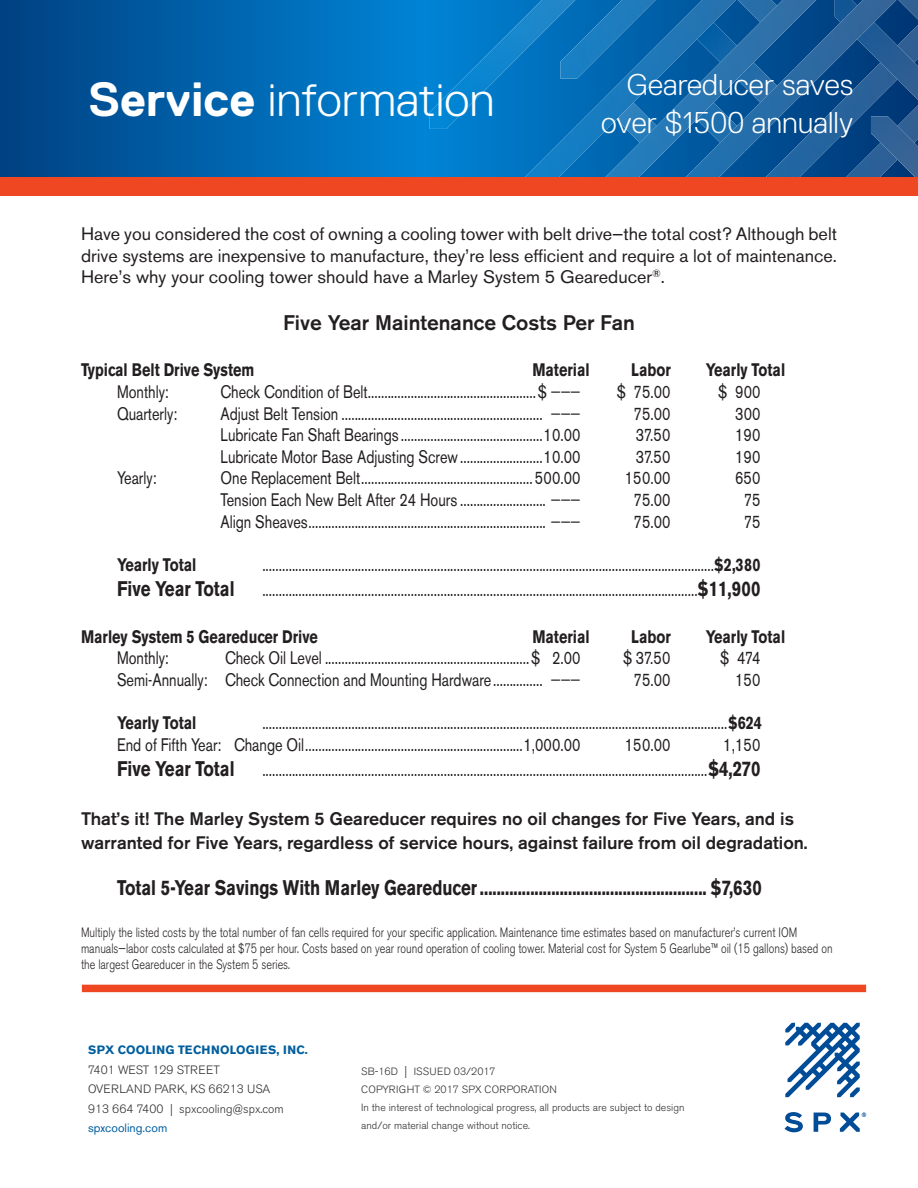
<style>
.page{position:relative;width:918px;height:1188px;background:#fff}
.page>*{position:absolute;margin:0;border:0;box-sizing:border-box;transform-origin:0 0}
.t1{font:300 48px "Replica Std";color:#fff}
.Front_Cover_Page_Hea{font:300 30px/37.5px "Replica Std";letter-spacing:.005em;color:#fff;text-align:right}
.t2{font:700 21px "Akzidenz Grotesk BE";color:#231f20;scale:.8 1}
.t3{font:500 21px "Akzidenz Grotesk BE";color:#231f20}
.t4{font:18px "Akzidenz Grotesk BE";color:#231f20;scale:.8 1}
.t5{font:18px/21.6px "Akzidenz Grotesk BE";color:#231f20;text-align:justify}
.t6{font:500 18px/24px "Akzidenz Grotesk BE";color:#231f20}
.t7{font:700 18px "Akzidenz Grotesk BE";color:#231f20;scale:.8 1}
.t8{font:300 13.5px/16.2px "Akzidenz Grotesk BE";color:#231f20;scale:.8 1}
.t9{font:300 12px "Akzidenz Grotesk BE";color:#312f30}
.t10{font:700 12px "Akzidenz Grotesk BE";letter-spacing:.03em;color:#005e9e}
.t11{font:12px "Akzidenz Grotesk BE";color:#005e9e}
.t12{font:300 10.5px/18px "Akzidenz Grotesk BE";color:#312f30}
.t13{font:300 10.5px/18px "Akzidenz Grotesk BE";letter-spacing:.02em;color:#312f30}
.s1{font-weight:700}
.s2{font-weight:300}
.s3{font-weight:700;font-size:21px}
.s4{font-size:12px}
</style>
<div class="page">
<svg style="left:0;top:0;width:835px;height:177px;background:#0063ad"></svg>
<img style="left:430px;top:0;width:145px;height:129px">
<img style="left:560px;top:0;width:92px;height:79px">
<img style="left:706px;top:22px;width:38px;height:81px">
<img style="left:617px;top:137px;width:23px;height:5px">
<img style="left:738px;top:0;width:4px;height:22px">
<img style="left:794px;top:0;width:22px;height:17px">
<img style="left:742px;top:0;width:52px;height:75px">
<img style="left:691px;top:40px;width:52px;height:85px">
<img style="left:640px;top:91px;width:52px;height:85px">
<img style="left:603px;top:142px;width:38px;height:35px">
<img style="left:706px;top:0;width:30px;height:31px">
<img style="left:652px;top:0;width:54px;height:84px">
<img style="left:758px;top:0;width:55px;height:15px">
<img style="left:598px;top:49px;width:55px;height:88px">
<img style="left:545px;top:103px;width:55px;height:74px">
<img style="left:522px;top:156px;width:24px;height:21px">
<img style="left:439px;top:173px;width:54px;height:4px">
<img style="left:763px;top:25px;width:155px;height:152px">
<img style="left:835px;top:0;width:83px;height:100px">
<img style="left:843px;top:105px;width:75px;height:72px">
<img style="left:871px;top:116px;width:47px;height:61px">
<img style="left:845px;top:0;width:51px;height:35px">
<img style="left:794px;top:17px;width:52px;height:85px">
<img style="left:744px;top:67px;width:51px;height:86px">
<img style="left:845px;top:34px;width:18px;height:18px">
<img style="left:693px;top:118px;width:52px;height:59px">
<svg style="left:683px;top:168px;width:11px;height:9px"></svg>
<div style="left:0;top:177px;width:918px;height:19px;background:#ef4722"></div>
<div style="left:82px;top:985px;width:784px;height:7px;background:#ef4722"></div>
<svg style="left:785px;top:1023px;width:75px;height:74px"></svg>
<svg style="left:785px;top:1112px;width:18px;height:20px"></svg>
<svg style="left:814px;top:1113px;width:17px;height:19px"></svg>
<svg style="left:840px;top:1113px;width:26px;height:19px"></svg>
<p class="t1" style="left:88px;top:72px;width:408px"><span class="s1">Service</span> information</p>
<p class="Front_Cover_Page_Hea" style="left:601px;top:66px;width:253px">Geareducer saves over $1500 annually</p>
<p class="t5" style="left:81px;top:223px;width:758px">Have you considered the cost of owning a cooling tower with belt drive—the total cost? Although belt drive systems are inexpensive to manufacture, they’re less efficient and require a lot of maintenance.<br>Here’s why your cooling tower should have a Marley System 5 Geareducer<sup>®</sup>.</p>
<p class="t3" style="left:283px;top:309px;width:353px">Five Year Maintenance Costs Per Fan</p>
<p class="t7" style="left:81px;top:360px;width:218px">Typical Belt Drive System</p>
<p class="t7" style="left:532px;top:360px;width:73px">Material</p>
<p class="t7" style="left:631px;top:360px;width:51px">Labor</p>
<p class="t7" style="left:706px;top:360px;width:101px">Yearly Total</p>
<p class="t4" style="left:117px;top:381px;width:66px">Monthly:</p>
<p class="t4" style="left:220px;top:381px;width:452px">Check Condition of Belt...................................................$ <span class="s2">———</span></p>
<p class="t4" style="left:617px;top:381px;width:69px">$ 75.00</p>
<p class="t4" style="left:718px;top:381px;width:54px">$ 900</p>
<p class="t4" style="left:117px;top:403px;width:77px">Quarterly:</p>
<p class="t4" style="left:220px;top:403px;width:452px">Adjust Belt Tension ............................................................. <span class="s2">———</span></p>
<p class="t4" style="left:634px;top:403px;width:48px">75.00</p>
<p class="t4" style="left:735px;top:403px;width:33px">300</p>
<p class="t4" style="left:221px;top:424px;width:451px">Lubricate Fan Shaft Bearings ...........................................10.00</p>
<p class="t4" style="left:636px;top:424px;width:45px">37.50</p>
<p class="t4" style="left:735px;top:424px;width:33px">190</p>
<p class="t4" style="left:221px;top:446px;width:451px">Lubricate Motor Base Adjusting Screw.........................10.00</p>
<p class="t4" style="left:636px;top:446px;width:45px">37.50</p>
<p class="t4" style="left:735px;top:446px;width:33px">190</p>
<p class="t4" style="left:117px;top:467px;width:51px">Yearly:</p>
<p class="t4" style="left:220px;top:467px;width:452px">One Replacement Belt.................................................... 500.00</p>
<p class="t4" style="left:625px;top:467px;width:58px">150.00</p>
<p class="t4" style="left:735px;top:467px;width:33px">650</p>
<p class="t4" style="left:221px;top:489px;width:451px">Tension Each New Belt After 24 Hours .......................... <span class="s2">———</span></p>
<p class="t4" style="left:634px;top:489px;width:48px">75.00</p>
<p class="t4" style="left:744px;top:489px;width:22px">75</p>
<p class="t4" style="left:221px;top:511px;width:451px">Align Sheaves........................................................................ <span class="s2">———</span></p>
<p class="t4" style="left:634px;top:511px;width:48px">75.00</p>
<p class="t4" style="left:744px;top:511px;width:22px">75</p>
<p class="t7" style="left:117px;top:554px;width:101px">Yearly Total</p>
<p class="t4" style="left:262px;top:554px;width:624px">.........................................................................................................................................<span class="s1">$2,380</span></p>
<p class="t2" style="left:117px;top:577px;width:149px">Five Year Total</p>
<p class="t4" style="left:262px;top:579px;width:624px">....................................................................................................................................<span class="s3">$11,900</span></p>
<p class="t7" style="left:81px;top:626px;width:298px">Marley System 5 Geareducer Drive</p>
<p class="t7" style="left:532px;top:626px;width:73px">Material</p>
<p class="t7" style="left:631px;top:626px;width:51px">Labor</p>
<p class="t7" style="left:706px;top:626px;width:101px">Yearly Total</p>
<p class="t4" style="left:117px;top:647px;width:66px">Monthly:</p>
<p class="t4" style="left:225px;top:647px;width:446px">Check Oil Level ..............................................................$ 2.00</p>
<p class="t4" style="left:623px;top:647px;width:61px">$ 37.50</p>
<p class="t4" style="left:720px;top:647px;width:52px">$ 474</p>
<p class="t4" style="left:117px;top:669px;width:581px">Semi-Annually: Check Connection and Mounting Hardware............... <span class="s2">———</span></p>
<p class="t4" style="left:634px;top:669px;width:48px">75.00</p>
<p class="t4" style="left:735px;top:669px;width:33px">150</p>
<p class="t7" style="left:117px;top:713px;width:101px">Yearly Total</p>
<p class="t4" style="left:262px;top:712px;width:626px">.............................................................................................................................................<span class="s1">$624</span></p>
<p class="t4" style="left:117px;top:734px;width:581px">End of Fifth Year: Change Oil..................................................................1,000.00</p>
<p class="t4" style="left:625px;top:734px;width:58px">150.00</p>
<p class="t4" style="left:723px;top:734px;width:48px">1,150</p>
<p class="t2" style="left:117px;top:757px;width:149px">Five Year Total</p>
<p class="t4" style="left:262px;top:759px;width:624px">.......................................................................................................................................<span class="s3">$4,270</span></p>
<p class="t6" style="left:81px;top:807px;width:728px">That’s it! The Marley System 5 Geareducer requires no oil changes for Five Years, and is warranted for Five Years, regardless of service hours, against failure from oil degradation.</p>
<p class="t2" style="left:117px;top:876px;width:808px">Total 5-Year Savings With Marley Geareducer ...................................................... $7,630</p>
<p class="t8" style="left:81px;top:924px;width:941px">Multiply the listed costs by the total number of fan cells required for your specific application. Maintenance time estimates based on manufacturer’s current IOM manuals—labor costs calculated at $75 per hour. Costs based on year round operation of cooling tower. Material cost for System 5 Gearlube™ oil (15 gallons) based on the largest Geareducer in the System 5 series.</p>
<p class="t10" style="left:88px;top:1043px;width:221px">SPX COOLING TECHNOLOGIES, INC.</p>
<p class="t9" style="left:88px;top:1063px;width:134px">7401 WEST 129 STREET</p>
<p class="t9" style="left:88px;top:1082px;width:184px">OVERLAND PARK, KS 66213 USA</p>
<p class="t9" style="left:88px;top:1102px;width:197px">913 664 7400 | spxcooling@spx.com</p>
<p class="t11" style="left:88px;top:1121px;width:81px">spxcooling.com</p>
<p class="t13" style="left:361px;top:1062px;width:197px">SB-16D <span class="s4">|</span> ISSUED 03/2017<br>COPYRIGHT © 2017 SPX CORPORATION</p>
<p class="t12" style="left:361px;top:1098px;width:325px">In the interest of technological progress, all products are subject to design and/or material change without notice.</p>
</div>
